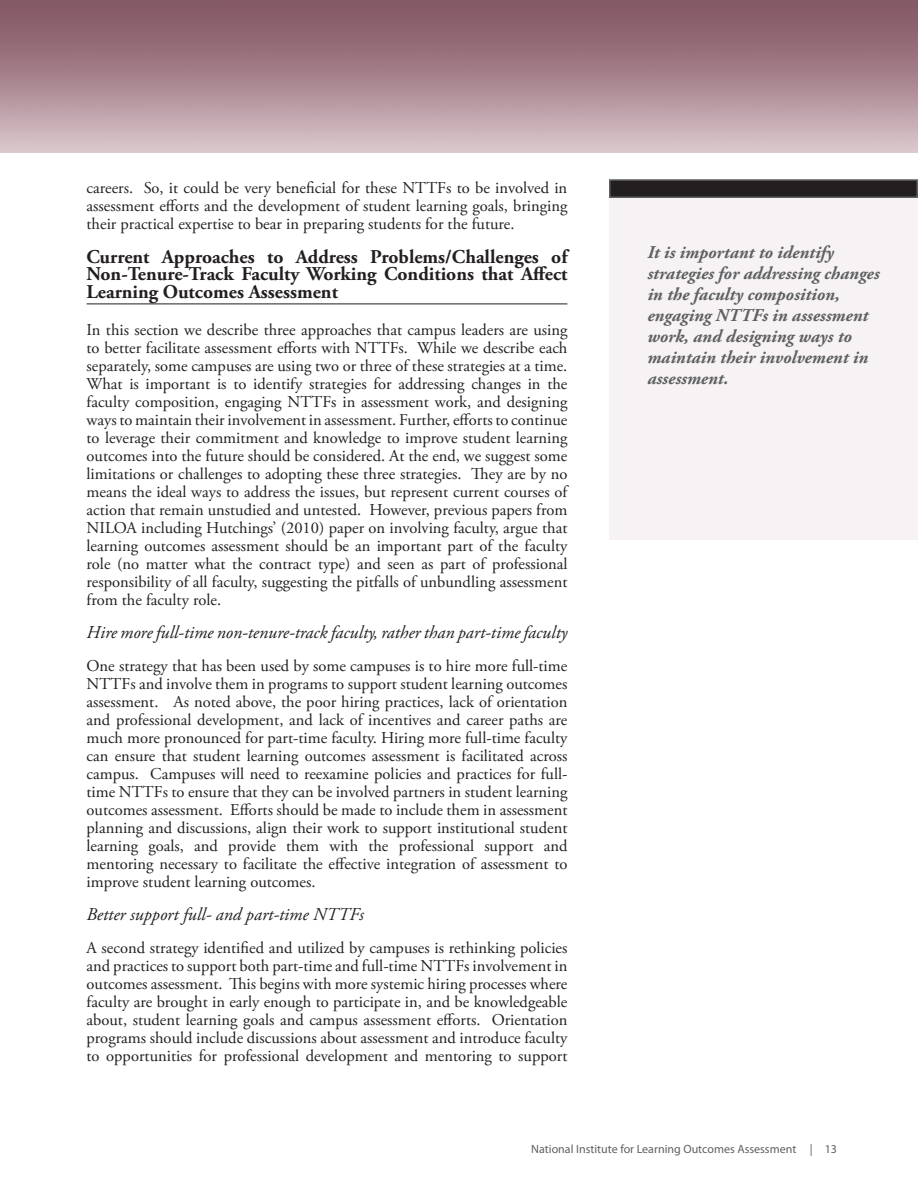
<style>
.page{position:relative;width:918px;height:1188px;background:#fff}
.page>*{position:absolute;margin:0;border:0;box-sizing:border-box;transform-origin:0 0}
.Paragraph_Heading{font:700 19.5px/17.2px "Adobe Garamond Pro";color:#231f20;text-align:justify}
.quote{font:italic 700 18px/21px "Adobe Garamond Pro";color:#5f6062}
.Paragraph_Sub_Headin{font:italic 18px "Adobe Garamond Pro";color:#231f20}
.Paragraph{font:16.5px/18px "Adobe Garamond Pro";color:#231f20;text-align:justify}
.t1{font:12px "Myriad Pro";color:#5f6062}
</style>
<div class="page">
<img style="left:0;top:0;width:918px;height:153px">
<div style="left:609px;top:198px;width:309px;height:342px;background:#f7f3f5"></div>
<div style="left:610px;top:180px;width:307px;height:17px;background:#231f20"></div>
<div style="left:609px;top:179px;width:309px;height:19px;border:2px solid #5f6062"></div>
<hr style="left:87px;top:304px;width:480px;height:1px;background:#231f20">
<p class="Paragraph" style="left:87px;top:179px;width:482px">careers. So, it could be very beneficial for these NTTFs to be involved in assessment efforts and the development of student learning goals, bringing their practical expertise to bear in preparing students for the future.</p>
<p class="Paragraph_Heading" style="left:87px;top:249px;width:482px">Current Approaches to Address Problems/Challenges of Non-Tenure-Track Faculty Working Conditions that Affect Learning Outcomes Assessment</p>
<p class="Paragraph" style="left:87px;top:322px;width:482px">In this section we describe three approaches that campus leaders are using to better facilitate assessment efforts with NTTFs. While we describe each separately, some campuses are using two or three of these strategies at a time.<br>What is important is to identify strategies for addressing changes in the faculty composition, engaging NTTFs in assessment work, and designing ways to maintain their involvement in assessment. Further, efforts to continue to leverage their commitment and knowledge to improve student learning outcomes into the future should be considered. At the end, we suggest some limitations or challenges to adopting these three strategies. They are by no means the ideal ways to address the issues, but represent current courses of action that remain unstudied and untested. However, previous papers from NILOA including Hutchings’ (2010) paper on involving faculty, argue that learning outcomes assessment should be an important part of the faculty role (no matter what the contract type) and seen as part of professional responsibility of all faculty, suggesting the pitfalls of unbundling assessment from the faculty role.</p>
<p class="Paragraph_Sub_Headin" style="left:87px;top:622px;width:482px">Hire more full-time non-tenure-track faculty, rather than part-time faculty</p>
<p class="Paragraph" style="left:87px;top:658px;width:482px">One strategy that has been used by some campuses is to hire more full-time NTTFs and involve them in programs to support student learning outcomes assessment. As noted above, the poor hiring practices, lack of orientation and professional development, and lack of incentives and career paths are much more pronounced for part-time faculty. Hiring more full-time faculty can ensure that student learning outcomes assessment is facilitated across campus. Campuses will need to reexamine policies and practices for full&shy;time NTTFs to ensure that they can be involved partners in student learning outcomes assessment. Efforts should be made to include them in assessment planning and discussions, align their work to support institutional student learning goals, and provide them with the professional support and mentoring necessary to facilitate the effective integration of assessment to improve student learning outcomes.</p>
<p class="Paragraph_Sub_Headin" style="left:87px;top:904px;width:279px">Better support full- and part-time NTTFs</p>
<p class="Paragraph" style="left:87px;top:940px;width:482px">A second strategy identified and utilized by campuses is rethinking policies and practices to support both part-time and full-time NTTFs involvement in outcomes assessment. This begins with more systemic hiring processes where faculty are brought in early enough to participate in, and be knowledgeable about, student learning goals and campus assessment efforts. Orientation programs should include discussions about assessment and introduce faculty to opportunities for professional development and mentoring to support</p>
<p class="quote" style="left:647px;top:242px;width:234px">It is important to identify strategies for addressing changes in the faculty composition, engaging NTTFs in assessment work, and designing ways to maintain their involvement in assessment.</p>
<p class="t1" style="left:531px;top:1141px;width:307px">National Institute for Learning Outcomes Assessment | 13</p>
</div>
